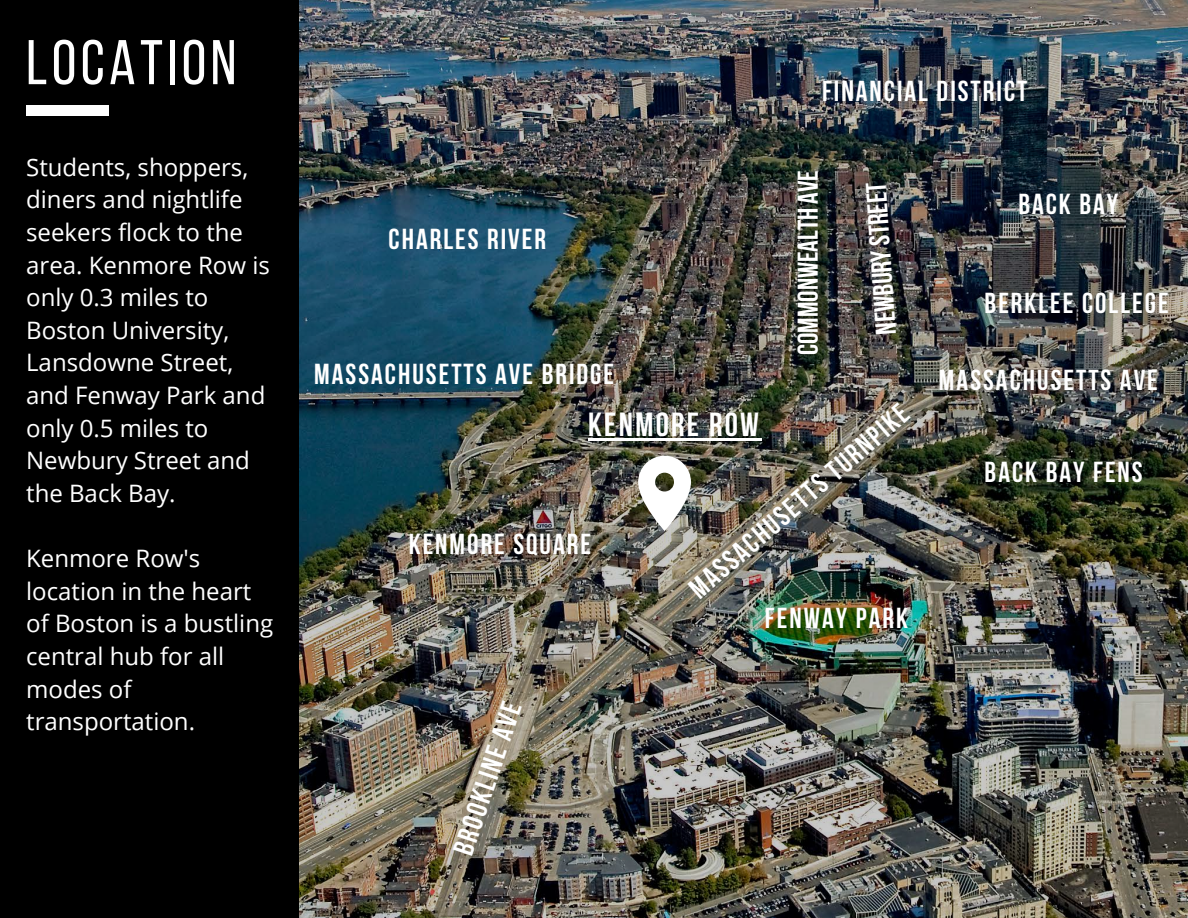
<style>
.page{position:relative;width:1188px;height:918px;background:#000}
.page>*{position:absolute;margin:0;border:0;box-sizing:border-box;transform-origin:0 0}
.t1{font:63px "Bebas Neue";letter-spacing:.07em;color:#fff}
.t2{font:700 33.3px "Bebas Neue";letter-spacing:.07em;color:#fff}
.t3{font:700 28.8px "Bebas Neue";letter-spacing:.07em;color:#fff}
.t4{font:700 28.5px "Bebas Neue";color:#fff}
.t5{font:24px/32.7px "Open Sans";color:#fff}
</style>
<div class="page">
<img style="left:299px;top:0;width:889px;height:918px">
<svg style="left:638px;top:456px;width:53px;height:75px;background:#bdbeb8"></svg>
<hr style="left:588px;top:438px;width:173px;height:3px;background:#fff">
<div style="left:26px;top:106px;width:82px;height:10px;background:#fff"></div>
<p class="t1" style="left:26px;top:37px;width:212px">LOCATION</p>
<p class="t5" style="left:26px;top:150px;width:245px">Students, shoppers, diners and nightlife seekers flock to the area. Kenmore Row is only 0.3 miles to<br>Boston University,<br>Lansdowne Street, and Fenway Park and only 0.5 miles to<br>Newbury Street and the Back Bay.</p>
<p class="t5" style="left:26px;top:542px;width:249px">Kenmore Row's location in the heart of Boston is a bustling central hub for all modes of transportation.</p>
<p class="t3" style="left:389px;top:227px;width:159px">CHARLES RIVER</p>
<p class="t3" style="left:314px;top:363px;width:301px">MASSACHUSETTS AVE BRIDGE</p>
<p class="t3" style="left:822px;top:80px;width:207px">FINANCIAL DISTRICT</p>
<p class="t4" style="left:797px;top:355px;width:186px;rotate:-90deg">COMMONWEALTH AVE</p>
<p class="t4" style="left:875px;top:335px;width:154px;rotate:-94deg">NEWBURY STREET</p>
<p class="t3" style="left:1018px;top:193px;width:101px">BACK BAY</p>
<p class="t3" style="left:985px;top:292px;width:186px">BERKLEE COLLEGE</p>
<p class="t3" style="left:939px;top:369px;width:220px">MASSACHUSETTS AVE</p>
<p class="t3" style="left:686px;top:584px;width:281px;rotate:-41deg">MASSACHUSETTS TURNPIKE</p>
<p class="t2" style="left:588px;top:411px;width:173px">KENMORE ROW</p>
<p class="t3" style="left:409px;top:533px;width:184px">KENMORE SQUARE</p>
<p class="t3" style="left:452px;top:850px;width:160px;rotate:-72deg">BROOKLINE AVE</p>
<p class="t3" style="left:765px;top:606px;width:145px">FENWAY PARK</p>
<p class="t3" style="left:985px;top:460px;width:160px">BACK BAY FENS</p>
</div>
